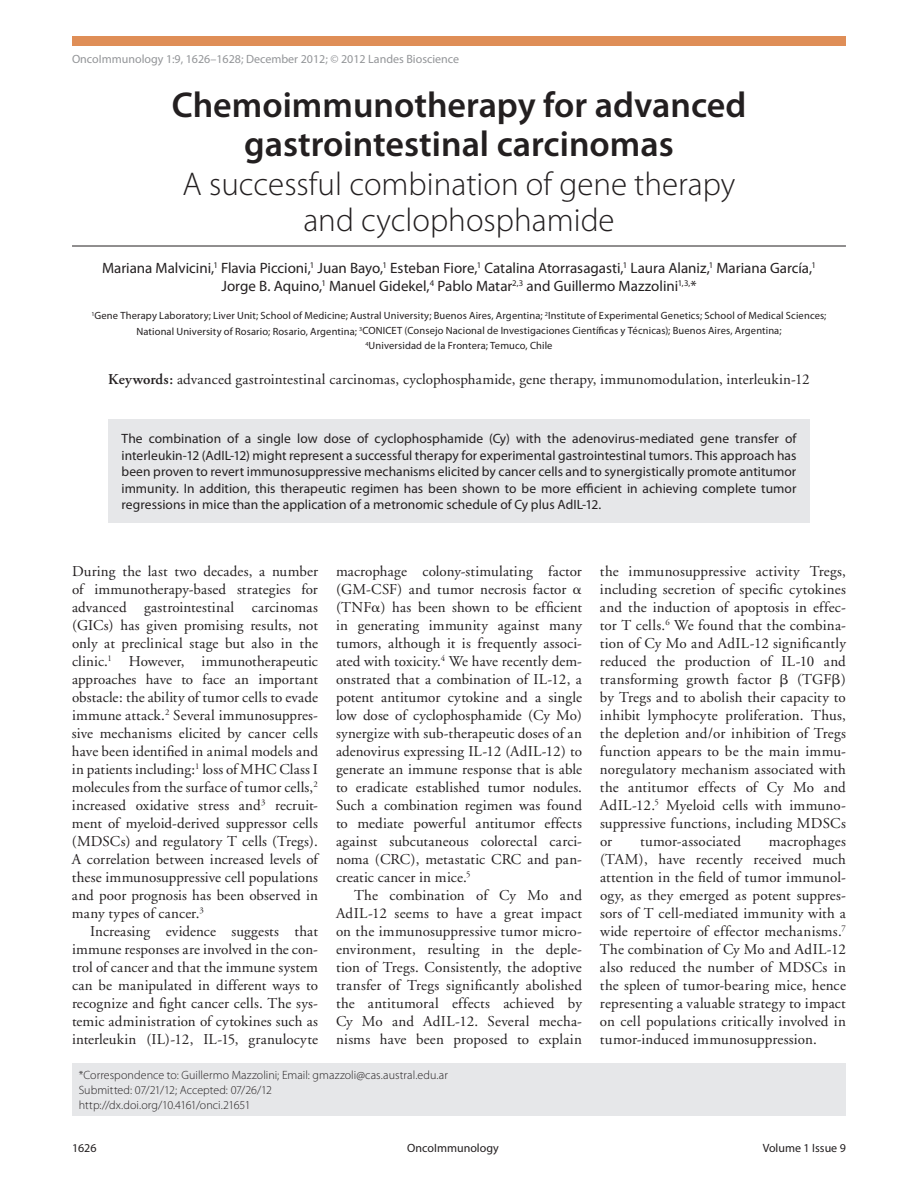
<style>
.page{position:relative;width:918px;height:1188px;background:#fff}
.page>*{position:absolute;margin:0;border:0;box-sizing:border-box;transform-origin:0 0}
.t1{font:600 36px/39px "Myriad Pro";color:#231f20;text-align:center}
.t2{font:300 33px/36px "Myriad Pro";color:#231f20;text-align:center}
.t3{font:15px/18px "Adobe Garamond";letter-spacing:.01em;color:#231f20;text-align:justify}
.t4{font:15px/18px "Myriad Pro";color:#231f20;text-align:center}
.t5{font:13.5px/16.5px "Myriad Pro";letter-spacing:.005em;color:#231f20;text-align:justify}
.t6{font:300 12px/15px "Myriad Pro";color:#231f20}
.t7{font:12px "Myriad Pro";color:#939598}
.t8{font:12px "Myriad Pro";color:#231f20}
.t9{font:10.5px/15px "Myriad Pro";letter-spacing:.01em;color:#231f20;text-align:center}
.s1{font-weight:600}
.s2{font-family:"Universal Std Greekw Math Pi"}
</style>
<div class="page">
<div style="left:72px;top:36px;width:774px;height:10px;background:#df8e57"></div>
<hr style="left:72px;top:246px;width:774px;height:1px;background:#231f20">
<div style="left:72px;top:1063px;width:774px;height:53px;background:#e6e7e9"></div>
<div style="left:108px;top:420px;width:702px;height:103px;background:#e6e7e9"></div>
<p class="t7" style="left:72px;top:52px;width:389px">OncoImmunology 1:9, 1626–1628; December 2012; © 2012 Landes Bioscience</p>
<h1 class="t1" style="left:172px;top:85px;width:576px">Chemoimmunotherapy for advanced gastrointestinal carcinomas</h1>
<h2 class="t2" style="left:183px;top:165px;width:554px">A successful combination of gene therapy and cyclophosphamide</h2>
<p class="t4" style="left:102px;top:259px;width:715px">Mariana Malvicini,<sup>1</sup> Flavia Piccioni,<sup>1</sup> Juan Bayo,<sup>1</sup> Esteban Fiore,<sup>1</sup> Catalina Atorrasagasti,<sup>1</sup> Laura Alaniz,<sup>1</sup> Mariana García,<sup>1<br></sup>Jorge B. Aquino,<sup>1</sup> Manuel Gidekel,<sup>4</sup> Pablo Matar<sup>2,3</sup> and Guillermo Mazzolini<sup>1,3,</sup>*</p>
<p class="t9" style="left:91px;top:308px;width:736px"><sup>1</sup>Gene Therapy Laboratory; Liver Unit; School of Medicine; Austral University; Buenos Aires, Argentina; <sup>2</sup>Institute of Experimental Genetics; School of Medical Sciences;<br>National University of Rosario; Rosario, Argentina; <sup>3</sup>CONICET (Consejo Nacional de Investigaciones Científicas y Técnicas); Buenos Aires, Argentina;<br><sup>4</sup>Universidad de la Frontera; Temuco, Chile</p>
<p class="t3" style="left:108px;top:370px;width:703px"><span class="s1">Keywords:</span> advanced gastrointestinal carcinomas, cyclophosphamide, gene therapy, immunomodulation, interleukin-12</p>
<p class="t5" style="left:122px;top:430px;width:676px">The combination of a single low dose of cyclophosphamide (Cy) with the adenovirus-mediated gene transfer of interleukin-12 (AdIL-12) might represent a successful therapy for experimental gastrointestinal tumors. This approach has been proven to revert immunosuppressive mechanisms elicited by cancer cells and to synergistically promote antitumor immunity. In addition, this therapeutic regimen has been shown to be more efficient in achieving complete tumor regressions in mice than the application of a metronomic schedule of Cy plus AdIL-12.</p>
<p class="t3" style="left:72px;top:563px;width:248px">During the last two decades, a number of immunotherapy-based strategies for advanced gastrointestinal carcinomas (GICs) has given promising results, not only at preclinical stage but also in the clinic.<sup>1</sup> However, immunotherapeutic approaches have to face an important obstacle: the ability of tumor cells to evade immune attack.<sup>2</sup> Several immunosuppres&shy;sive mechanisms elicited by cancer cells have been identified in animal models and in patients including:<sup>1</sup> loss of MHC Class I molecules from the surface of tumor cells,<sup>2 </sup>increased oxidative stress and<sup>3</sup> recruit&shy;ment of myeloid-derived suppressor cells (MDSCs) and regulatory T cells (Tregs).<br>A correlation between increased levels of these immunosuppressive cell populations and poor prognosis has been observed in many types of cancer.<sup>3</sup></p>
<p class="t3" style="left:72px;top:923px;width:248px;text-indent:18px">Increasing evidence suggests that immune responses are involved in the con&shy;trol of cancer and that the immune system can be manipulated in different ways to recognize and fight cancer cells. The sys&shy;temic administration of cytokines such as interleukin (IL)-12, IL-15, granulocyte</p>
<p class="t3" style="left:336px;top:563px;width:248px">macrophage colony-stimulating factor (GM-CSF) and tumor necrosis factor <span class="s2">α </span>(TNF<span class="s2">α</span>) has been shown to be efficient in generating immunity against many tumors, although it is frequently associ&shy;ated with toxicity.<sup>4</sup> We have recently dem&shy;onstrated that a combination of IL-12, a potent antitumor cytokine and a single low dose of cyclophosphamide (Cy Mo) synergize with sub-therapeutic doses of an adenovirus expressing IL-12 (AdIL-12) to generate an immune response that is able to eradicate established tumor nodules.<br>Such a combination regimen was found to mediate powerful antitumor effects against subcutaneous colorectal carci&shy;noma (CRC), metastatic CRC and pan&shy;creatic cancer in mice.<sup>5</sup></p>
<p class="t3" style="left:336px;top:887px;width:247px;text-indent:18px">The combination of Cy Mo and AdIL-12 seems to have a great impact on the immunosuppressive tumor micro&shy;environment, resulting in the deple&shy;tion of Tregs. Consistently, the adoptive transfer of Tregs significantly abolished the antitumoral effects achieved by Cy Mo and AdIL-12. Several mecha&shy;nisms have been proposed to explain</p>
<p class="t6" style="left:79px;top:1068px;width:371px">*Correspondence to: Guillermo Mazzolini; Email: gmazzoli@cas.austral.edu.ar<br>Submitted: 07/21/12; Accepted: 07/26/12<br>http://dx.doi.org/10.4161/onci.21651</p>
<p class="t3" style="left:600px;top:563px;width:248px">the immunosuppressive activity Tregs, including secretion of specific cytokines and the induction of apoptosis in effec&shy;tor T cells.<sup>6</sup> We found that the combina&shy;tion of Cy Mo and AdIL-12 significantly reduced the production of IL-10 and transforming growth factor <span class="s2">β</span> (TGF<span class="s2">β</span>) by Tregs and to abolish their capacity to inhibit lymphocyte proliferation. Thus, the depletion and/or inhibition of Tregs function appears to be the main immu&shy;noregulatory mechanism associated with the antitumor effects of Cy Mo and AdIL-12.<sup>5</sup> Myeloid cells with immuno&shy;suppressive functions, including MDSCs or</p>
<p class="t3" style="left:600px;top:833px;width:247px;text-indent:169px">macrophages (TAM), have recently received much attention in the field of tumor immunol&shy;ogy, as they emerged as potent suppres&shy;sors of T cell-mediated immunity with a wide repertoire of effector mechanisms.<sup>7<br></sup>The combination of Cy Mo and AdIL-12 also reduced the number of MDSCs in the spleen of tumor-bearing mice, hence representing a valuable strategy to impact on cell populations critically involved in tumor-induced immunosuppression.</p>
<p class="t3" style="left:640px;top:833px;width:102px">tumor-associated</p>
<p class="t8" style="left:72px;top:1141px;width:26px">1626</p>
<p class="t8" style="left:407px;top:1141px;width:93px">OncoImmunology</p>
<p class="t8" style="left:763px;top:1141px;width:85px">Volume 1 Issue 9</p>
</div>
